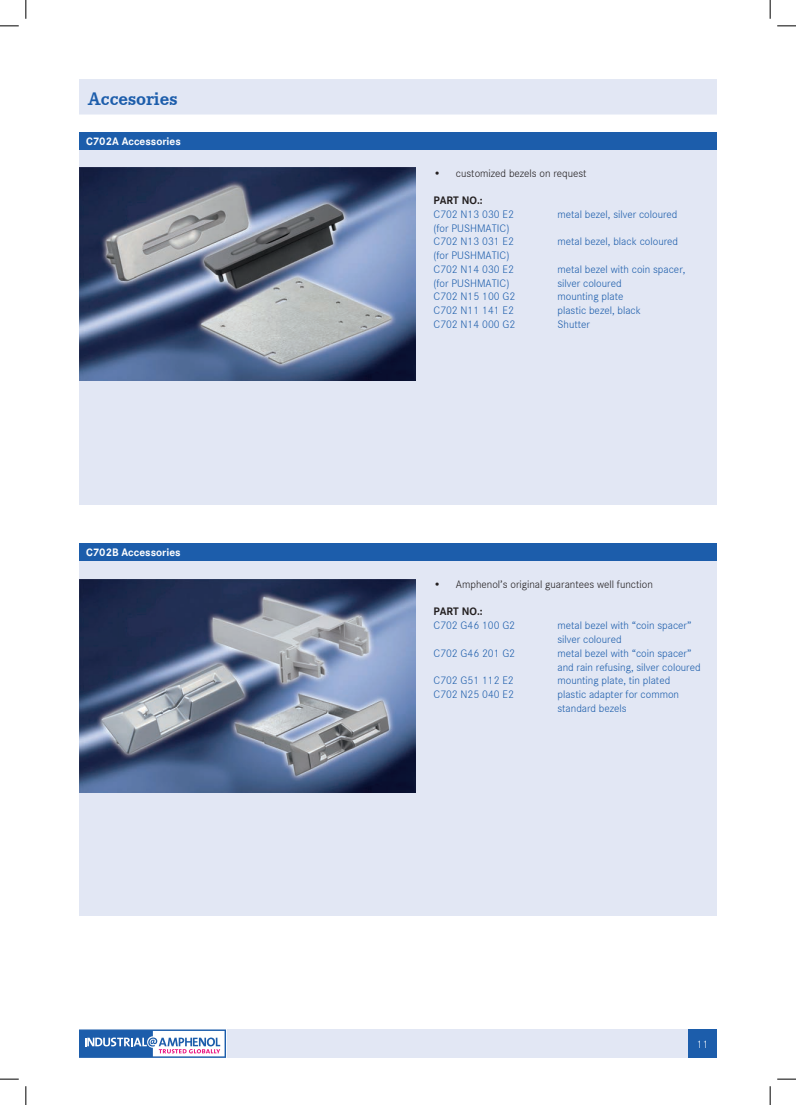
<style>
.page{position:relative;width:796px;height:1105px;background:#fff}
.page>*{position:absolute;margin:0;border:0;box-sizing:border-box;transform-origin:0 0}
.t1{font:700 18.75px "Corporate E";color:#1c5dab}
.t2{font:300 11.25px/13.8px "Corporate S";color:#1c5dab}
.t3{font:300 11.25px "Corporate S";color:#231f20}
.t4{font:700 11.25px "Corporate S";color:#fff}
.t5{font:700 11.25px "Corporate S";color:#231f20}
.t6{font:300 11.25px "Corporate S";color:#fff}
</style>
<div class="page">
<svg style="left:79px;top:1029px;width:147px;height:28px"></svg>
<div style="left:227px;top:1029px;width:460px;height:28px;background:#e2e7f4"></div>
<div style="left:688px;top:1028px;width:29px;height:29px;background:#1c5dab"></div>
<div style="left:79px;top:79px;width:638px;height:35px;background:#e2e7f4"></div>
<div style="left:79px;top:561px;width:638px;height:354px;background:#e2e7f4"></div>
<div style="left:79px;top:543px;width:638px;height:18px;background:#1c5dab"></div>
<img style="left:79px;top:579px;width:337px;height:212px">
<div style="left:79px;top:150px;width:638px;height:354px;background:#e2e7f4"></div>
<div style="left:79px;top:132px;width:638px;height:18px;background:#1c5dab"></div>
<img style="left:79px;top:168px;width:337px;height:212px">
<svg style="left:0;top:25px;width:19px;height:2px"></svg>
<svg style="left:777px;top:25px;width:19px;height:2px"></svg>
<svg style="left:0;top:1078px;width:19px;height:1px"></svg>
<svg style="left:777px;top:1078px;width:19px;height:1px"></svg>
<svg style="left:25px;top:0;width:2px;height:19px"></svg>
<svg style="left:25px;top:1086px;width:2px;height:18px"></svg>
<svg style="left:769px;top:0;width:2px;height:19px"></svg>
<svg style="left:769px;top:1086px;width:2px;height:18px"></svg>
<h1 class="t1" style="left:88px;top:85px;width:91px">Accesories</h1>
<p class="t4" style="left:86px;top:132px;width:96px">C702A Accessories</p>
<p class="t4" style="left:86px;top:543px;width:96px">C702B Accessories</p>
<p class="t3" style="left:433px;top:165px;width:155px">• customized bezels on request</p>
<p class="t5" style="left:433px;top:191px;width:51px">PART NO.:</p>
<p class="t2" style="left:433px;top:206px;width:82px">C702 N13 030 E2</p>
<p class="t2" style="left:557px;top:206px;width:121px">metal bezel, silver coloured</p>
<p class="t2" style="left:433px;top:220px;width:82px">(for PUSHMATIC)<br>C702 N13 031 E2</p>
<p class="t2" style="left:557px;top:234px;width:122px">metal bezel, black coloured</p>
<p class="t2" style="left:433px;top:248px;width:82px">(for PUSHMATIC)<br>C702 N14 030 E2</p>
<p class="t2" style="left:557px;top:261px;width:129px">metal bezel with coin spacer,</p>
<p class="t2" style="left:433px;top:275px;width:77px">(for PUSHMATIC)</p>
<p class="t2" style="left:557px;top:275px;width:66px">silver coloured</p>
<p class="t2" style="left:433px;top:289px;width:83px">C702 N15 100 G2</p>
<p class="t2" style="left:557px;top:289px;width:67px">mounting plate</p>
<p class="t2" style="left:433px;top:303px;width:82px">C702 N11 141 E2</p>
<p class="t2" style="left:557px;top:303px;width:85px">plastic bezel, black</p>
<p class="t2" style="left:433px;top:316px;width:83px">C702 N14 000 G2</p>
<p class="t2" style="left:557px;top:316px;width:34px">Shutter</p>
<p class="t3" style="left:433px;top:576px;width:221px">• Amphenol’s original guarantees well function</p>
<p class="t5" style="left:433px;top:602px;width:51px">PART NO.:</p>
<p class="t2" style="left:433px;top:617px;width:83px">C702 G46 100 G2</p>
<p class="t2" style="left:557px;top:617px;width:136px">metal bezel with “coin spacer” silver coloured</p>
<p class="t2" style="left:433px;top:645px;width:83px">C702 G46 201 G2</p>
<p class="t2" style="left:557px;top:645px;width:145px">metal bezel with “coin spacer” and rain refusing, silver coloured</p>
<p class="t2" style="left:433px;top:672px;width:82px">C702 G51 112 E2</p>
<p class="t2" style="left:557px;top:672px;width:114px">mounting plate, tin plated</p>
<p class="t2" style="left:433px;top:686px;width:82px">C702 N25 040 E2</p>
<p class="t2" style="left:557px;top:686px;width:123px">plastic adapter for common standard bezels</p>
<p class="t6" style="left:697px;top:1035px;width:13px">11</p>
</div>
